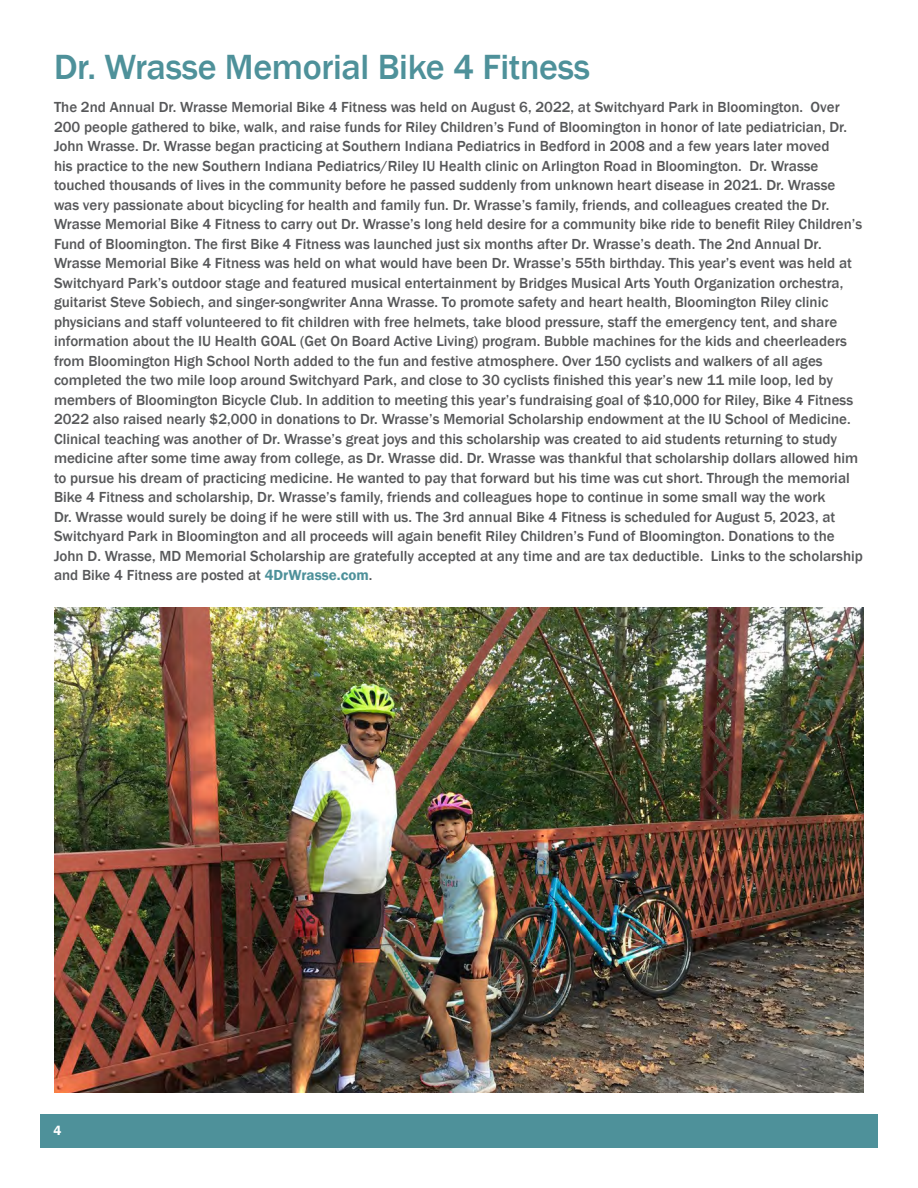
<style>
.page{position:relative;width:918px;height:1188px;background:#fff}
.page>*{position:absolute;margin:0;border:0;box-sizing:border-box;transform-origin:0 0}
.t1{font:500 36px "Franklin Gothic";letter-spacing:-.01em;color:#4e919a}
.t2{font:500 15px/19.5px "Franklin Gothic";color:#57585a}
.t3{font:600 13.5px "Franklin Gothic";color:#fff}
.s1{font-weight:600;color:#4e919a}
</style>
<div class="page">
<div style="left:40px;top:1114px;width:55px;height:34px;background:#4e919a"></div>
<div style="left:95px;top:1114px;width:783px;height:34px;background:#4e919a"></div>
<img style="left:54px;top:608px;width:810px;height:484px">
<p class="t1" style="left:54px;top:45px;width:538px">Dr. Wrasse Memorial Bike 4 Fitness</p>
<p class="t2" style="left:54px;top:98px;width:810px">The 2nd Annual Dr. Wrasse Memorial Bike 4 Fitness was held on August 6, 2022, at Switchyard Park in Bloomington. Over 200 people gathered to bike, walk, and raise funds for Riley Children’s Fund of Bloomington in honor of late pediatrician, Dr.<br>John Wrasse. Dr. Wrasse began practicing at Southern Indiana Pediatrics in Bedford in 2008 and a few years later moved<br>his practice to the new Southern Indiana Pediatrics/Riley IU Health clinic on Arlington Road in Bloomington. Dr. Wrasse touched thousands of lives in the community before he passed suddenly from unknown heart disease in 2021. Dr. Wrasse was very passionate about bicycling for health and family fun. Dr. Wrasse’s family, friends, and colleagues created the Dr.<br>Wrasse Memorial Bike 4 Fitness to carry out Dr. Wrasse’s long held desire for a community bike ride to benefit Riley Children’s Fund of Bloomington. The first Bike 4 Fitness was launched just six months after Dr. Wrasse’s death. The 2nd Annual Dr.<br>Wrasse Memorial Bike 4 Fitness was held on what would have been Dr. Wrasse’s 55th birthday. This year’s event was held at Switchyard Park’s outdoor stage and featured musical entertainment by Bridges Musical Arts Youth Organization orchestra, guitarist Steve Sobiech, and singer-songwriter Anna Wrasse. To promote safety and heart health, Bloomington Riley clinic physicians and staff volunteered to fit children with free helmets, take blood pressure, staff the emergency tent, and share information about the IU Health GOAL (Get On Board Active Living) program. Bubble machines for the kids and cheerleaders from Bloomington High School North added to the fun and festive atmosphere. Over 150 cyclists and walkers of all ages completed the two mile loop around Switchyard Park, and close to 30 cyclists finished this year’s new 11 mile loop, led by members of Bloomington Bicycle Club. In addition to meeting this year’s fundraising goal of $10,000 for Riley, Bike 4 Fitness 2022 also raised nearly $2,000 in donations to Dr. Wrasse’s Memorial Scholarship endowment at the IU School of Medicine.<br>Clinical teaching was another of Dr. Wrasse’s great joys and this scholarship was created to aid students returning to study medicine after some time away from college, as Dr. Wrasse did. Dr. Wrasse was thankful that scholarship dollars allowed him to pursue his dream of practicing medicine. He wanted to pay that forward but his time was cut short. Through the memorial Bike 4 Fitness and scholarship, Dr. Wrasse’s family, friends and colleagues hope to continue in some small way the work<br>Dr. Wrasse would surely be doing if he were still with us. The 3rd annual Bike 4 Fitness is scheduled for August 5, 2023, at Switchyard Park in Bloomington and all proceeds will again benefit Riley Children’s Fund of Bloomington. Donations to the John D. Wrasse, MD Memorial Scholarship are gratefully accepted at any time and are tax deductible. Links to the scholarship and Bike 4 Fitness are posted at <span class="s1">4DrWrasse.com</span>.</p>
<p class="t3" style="left:53px;top:1123px;width:9px">4</p>
</div>
